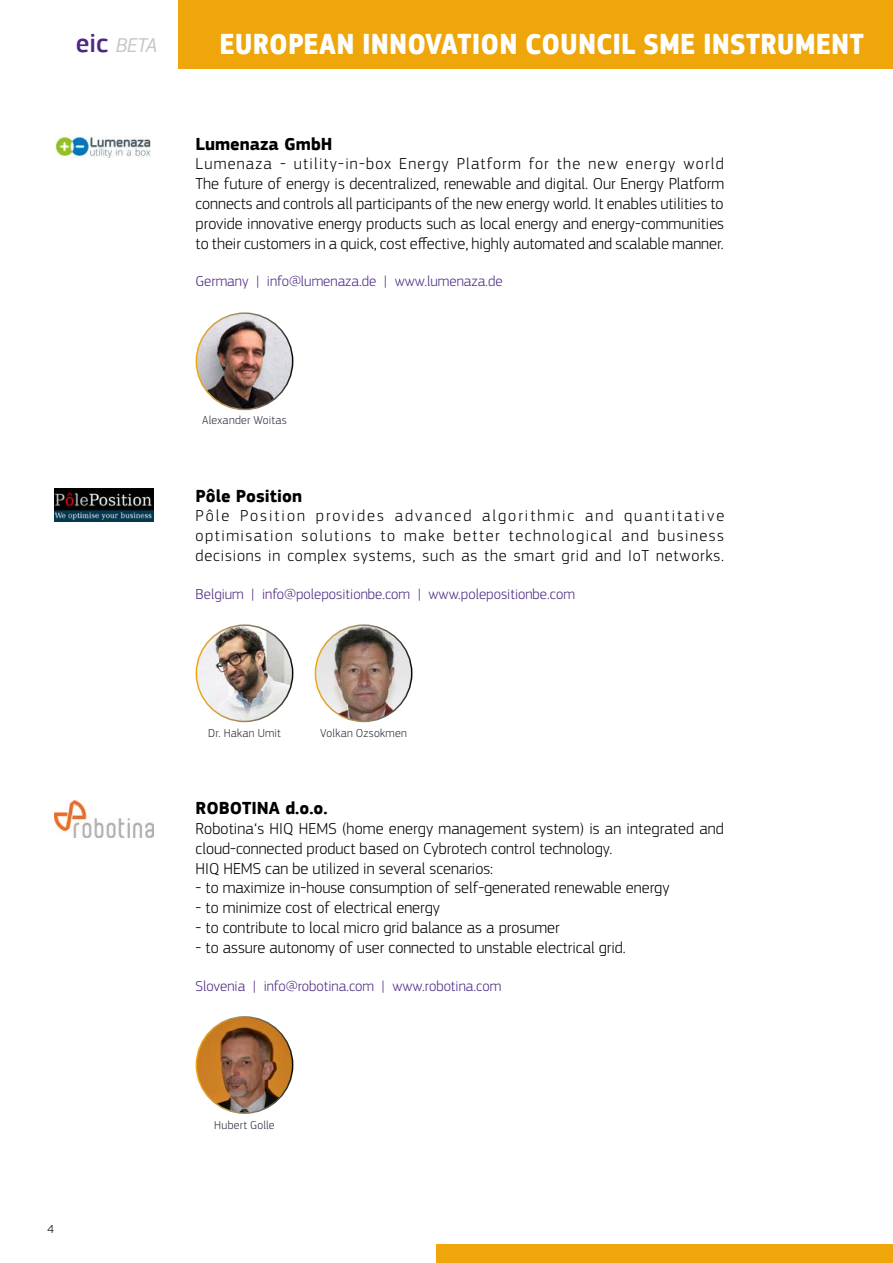
<style>
.page{position:relative;width:893px;height:1263px;background:#fff}
.page>*{position:absolute;margin:0;border:0;box-sizing:border-box;transform-origin:0 0}
.t1{font:700 30px "EC Square Sans Cond Pro";letter-spacing:.025em;color:#fff}
.t2{font:italic 21px "EC Square Sans Pro";color:#c6c6c6}
.t3{font:700 18px "EC Square Sans Pro";color:#000}
.t4{font:300 16.5px/19.8px "EC Square Sans Pro";color:#000;text-align:justify}
.t5{font:300 15px "EC Square Sans Pro";color:#4d2983}
.t6{font:300 12px "EC Square Sans Pro";letter-spacing:.02em;color:#292e3c}
.t7{font:300 12px "EC Square Sans Pro";color:#000}
.s1{font-weight:500;font-style:normal;font-size:27px;color:#4e2883}
.s2{color:#4e2680}
</style>
<div class="page">
<div style="left:179px;top:0;width:714px;height:69px;background:#efa60b"></div>
<div style="left:437px;top:1244px;width:456px;height:19px;background:#efa60b"></div>
<img style="left:54px;top:488px;width:99px;height:33px">
<img style="left:54px;top:801px;width:99px;height:37px">
<img style="left:196px;top:627px;width:97px;height:94px">
<div style="left:196px;top:624px;width:97px;height:98px;border:2px solid #fff;border-radius:50%"></div>
<img style="left:315px;top:625px;width:97px;height:96px;border-radius:48px">
<div style="left:315px;top:624px;width:97px;height:98px;border:2px solid #fff;border-radius:50%"></div>
<img style="left:196px;top:1017px;width:97px;height:96px;border-radius:48px">
<div style="left:196px;top:1016px;width:97px;height:98px;border:2px solid #fff;border-radius:50%"></div>
<img style="left:54px;top:136px;width:97px;height:21px">
<img style="left:196px;top:313px;width:97px;height:96px;border-radius:48px">
<div style="left:196px;top:312px;width:97px;height:98px;border:2px solid #fff;border-radius:50%"></div>
<p class="t2" style="left:76px;top:33px;width:83px"><span class="s1">eic</span> BETA</p>
<h1 class="t1" style="left:220px;top:26px;width:645px">EUROPEAN INNOVATION COUNCIL SME INSTRUMENT</h1>
<p class="t3" style="left:196px;top:133px;width:138px">Lumenaza GmbH</p>
<p class="t4" style="left:196px;top:154px;width:530px">Lumenaza - utility-in-box Energy Platform for the new energy world The future of energy is decentralized, renewable and digital. Our Energy Platform connects and controls all participants of the new energy world. It enables utilities to provide innovative energy products such as local energy and energy-communities to their customers in a quick, cost effective, highly automated and scalable manner.</p>
<p class="t5" style="left:196px;top:273px;width:308px"><span class="s2">Germany |</span> info@lumenaza.de <span class="s2">|</span> www.lumenaza.de</p>
<p class="t6" style="left:202px;top:413px;width:86px">Alexander Woitas</p>
<p class="t3" style="left:196px;top:485px;width:108px">Pôle Position</p>
<p class="t4" style="left:196px;top:506px;width:530px">Pôle Position provides advanced algorithmic and quantitative optimisation solutions to make better technological and business decisions in complex systems, such as the smart grid and IoT networks.</p>
<p class="t5" style="left:196px;top:585px;width:381px"><span class="s2">Belgium |</span> info@polepositionbe.com <span class="s2">|</span> www.polepositionbe.com</p>
<p class="t6" style="left:208px;top:726px;width:74px">Dr. Hakan Umit</p>
<p class="t6" style="left:320px;top:726px;width:88px">Volkan Ozsokmen</p>
<p class="t3" style="left:196px;top:797px;width:133px">ROBOTINA d.o.o.</p>
<p class="t4" style="left:196px;top:818px;width:530px;text-align:left">Robotina‘s HIQ HEMS (home energy management system) is an integrated and cloud-connected product based on Cybrotech control technology.<br>HIQ HEMS can be utilized in several scenarios:</p>
<p class="t4" style="left:196px;top:878px;width:475px">- to maximize in-house consumption of self-generated renewable energy</p>
<p class="t4" style="left:196px;top:898px;width:246px">- to minimize cost of electrical energy</p>
<p class="t4" style="left:196px;top:917px;width:366px">- to contribute to local micro grid balance as a prosumer</p>
<p class="t4" style="left:196px;top:937px;width:432px">- to assure autonomy of user connected to unstable electrical grid.</p>
<p class="t5" style="left:196px;top:977px;width:307px"><span class="s2">Slovenia |</span> info@robotina.com <span class="s2">|</span> www.robotina.com</p>
<p class="t7" style="left:48px;top:1222px;width:8px">4</p>
<p class="t6" style="left:214px;top:1117px;width:62px">Hubert Golle</p>
</div>
